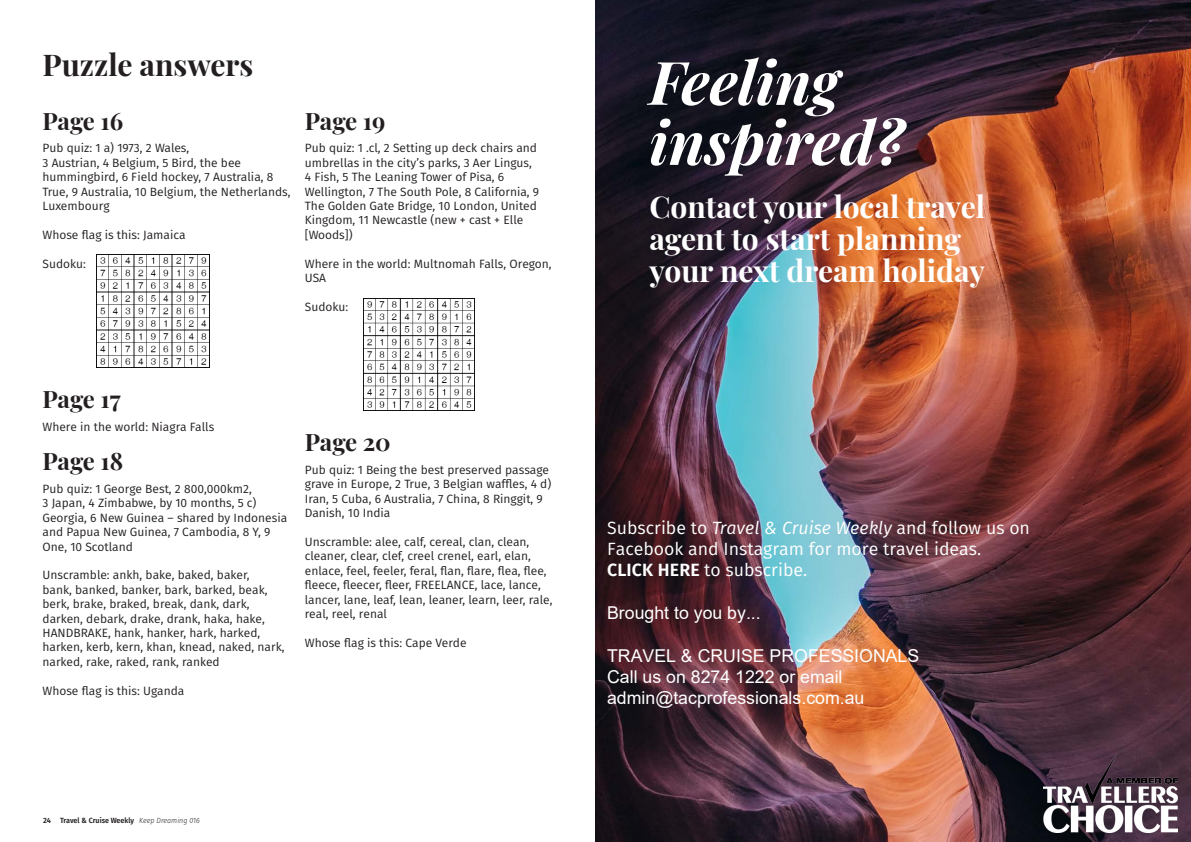
<style>
.page{position:relative;width:1191px;height:842px;background:#fff}
.page>*{position:absolute;margin:0;border:0;box-sizing:border-box;transform-origin:0 0}
.TCW_title{font:italic 700 60px/60px "Playfair Display";color:#fff}
.TCW_headline{font:700 30px/32px "Playfair Display";color:#fff}
.TCW_headline-2{font:700 30px "Playfair Display";color:#231f20}
.TCW_mini_head{font:700 24px "Playfair Display";letter-spacing:-.005em;color:#231f20}
.t1{font:17.7px/21.4px "Fira Sans";color:#fff}
.t2{font:17.7px/21.3px "Arial";color:#fff}
.TCW_body{font:12px/14.4px "Fira Sans";color:#231f20}
.t3{font:600 7.5px "Fira Sans";color:#231f20}
.s1{font-weight:300;font-style:italic}
.s2{font-style:italic}
.s3{font-weight:600}
</style>
<div class="page">
<img style="left:97px;top:255px;width:113px;height:113px">
<img style="left:363px;top:299px;width:112px;height:111px">
<img style="left:595px;top:0;width:596px;height:841px">
<img style="left:1043px;top:755px;width:134px;height:78px">
<p class="TCW_headline-2" style="left:43px;top:41px;width:212px">Puzzle answers</p>
<p class="TCW_title" style="left:649px;top:47px;width:256px">Feeling inspired?</p>
<p class="TCW_headline" style="left:649px;top:189px;width:337px">Contact your local travel agent to start planning your next dream holiday</p>
<p class="TCW_mini_head" style="left:43px;top:102px;width:82px">Page 16</p>
<p class="TCW_body" style="left:43px;top:141px;width:250px">Pub quiz: 1 a) 1973, 2 Wales,<br>3 Austrian, 4 Belgium, 5 Bird, the bee hummingbird, 6 Field hockey, 7 Australia, 8<br>True, 9 Australia, 10 Belgium, the Netherlands, Luxembourg</p>
<p class="TCW_body" style="left:43px;top:227px;width:145px">Whose flag is this: Jamaica</p>
<p class="TCW_body" style="left:43px;top:256px;width:45px">Sudoku:</p>
<p class="TCW_mini_head" style="left:305px;top:102px;width:82px">Page 19</p>
<p class="TCW_body" style="left:305px;top:141px;width:236px">Pub quiz: 1 .cl, 2 Setting up deck chairs and umbrellas in the city’s parks, 3 Aer Lingus, 4 Fish, 5 The Leaning Tower of Pisa, 6<br>Wellington, 7 The South Pole, 8 California, 9<br>The Golden Gate Bridge, 10 London, United Kingdom, 11 Newcastle (new + cast + Elle [Woods])</p>
<p class="TCW_body" style="left:305px;top:256px;width:248px">Where in the world: Multnomah Falls, Oregon,<br>USA</p>
<p class="TCW_body" style="left:305px;top:299px;width:45px">Sudoku:</p>
<p class="TCW_mini_head" style="left:43px;top:380px;width:80px">Page 17</p>
<p class="TCW_body" style="left:43px;top:419px;width:173px">Where in the world: Niagra Falls</p>
<p class="TCW_mini_head" style="left:43px;top:442px;width:82px">Page 18</p>
<p class="TCW_body" style="left:43px;top:481px;width:246px">Pub quiz: 1 George Best, 2 800,000km2,<br>3 Japan, 4 Zimbabwe, by 10 months, 5 c)<br>Georgia, 6 New Guinea – shared by Indonesia and Papua New Guinea, 7 Cambodia, 8 Y, 9<br>One, 10 Scotland</p>
<p class="TCW_body" style="left:43px;top:568px;width:243px">Unscramble: ankh, bake, baked, baker,<br>bank, banked, banker, bark, barked, beak, berk, brake, braked, break, dank, dark, darken, debark, drake, drank, haka, hake, HANDBRAKE, hank, hanker, hark, harked, harken, kerb, kern, khan, knead, naked, nark, narked, rake, raked, rank, ranked</p>
<p class="TCW_body" style="left:43px;top:683px;width:143px">Whose flag is this: Uganda</p>
<p class="TCW_mini_head" style="left:305px;top:423px;width:87px">Page 20</p>
<p class="TCW_body" style="left:305px;top:462px;width:248px">Pub quiz: 1 Being the best preserved passage grave in Europe, 2 True, 3 Belgian waffles, 4 d)<br>Iran, 5 Cuba, 6 Australia, 7 China, 8 Ringgit, 9<br>Danish, 10 India</p>
<p class="TCW_body" style="left:305px;top:534px;width:249px">Unscramble: alee, calf, cereal, clan, clean, cleaner, clear, clef, creel crenel, earl, elan, enlace, feel, feeler, feral, flan, flare, flea, flee, fleece, fleecer, fleer, FREELANCE, lace, lance, lancer, lane, leaf, lean, leaner, learn, leer, rale, real, reel, renal</p>
<p class="TCW_body" style="left:305px;top:635px;width:163px">Whose flag is this: Cape Verde</p>
<p class="t3" style="left:43px;top:814px;width:158px">24 Travel &amp; Cruise Weekly <span class="s1">Keep Dreaming 016</span></p>
<h3 class="t1" style="left:607px;top:516px;width:424px">Subscribe to <span class="s2">Travel &amp; Cruise Weekly</span> and follow us on<br>Facebook and Instagram for more travel ideas.<br><span class="s3">CLICK HERE</span> to subscribe.</h3>
<h3 class="t2" style="left:607px;top:602px;width:155px">Brought to you by...</h3>
<h3 class="t2" style="left:607px;top:645px;width:314px">TRAVEL &amp; CRUISE PROFESSIONALS<br>Call us on 8274 1222 or email admin@tacprofessionals.com.au</h3>
</div>
